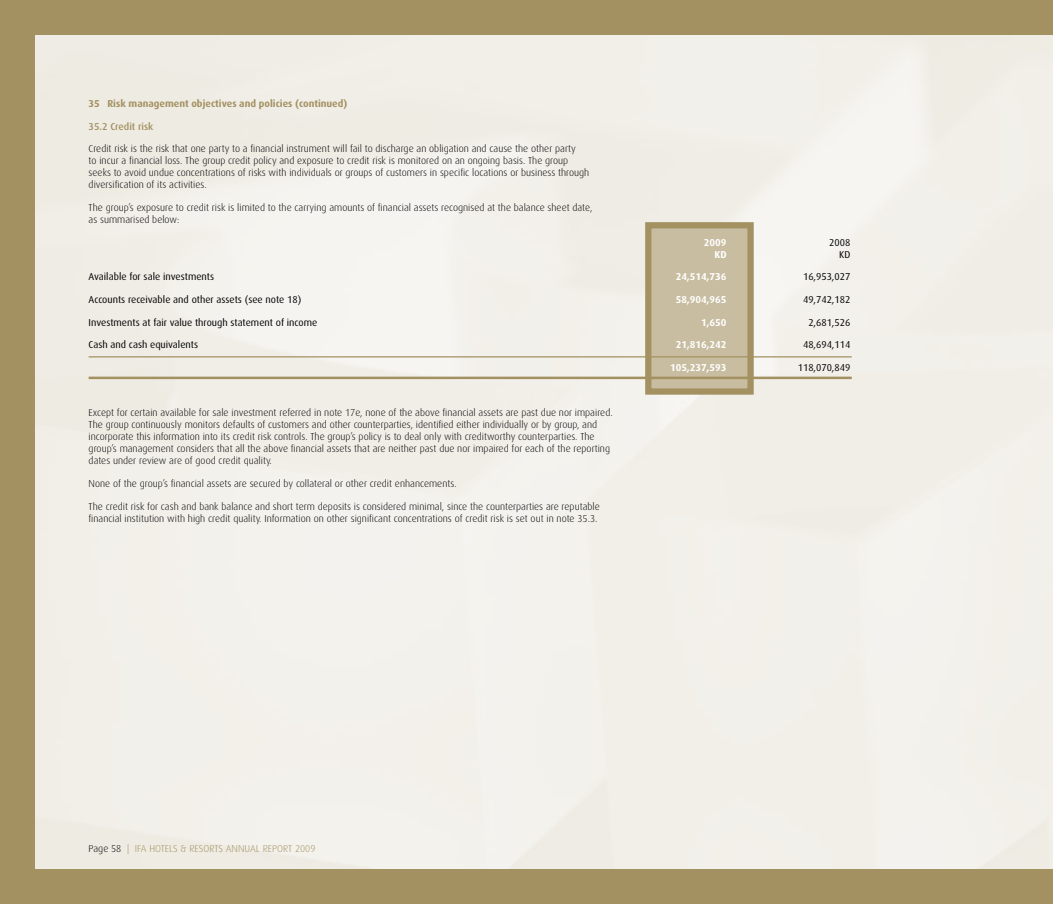
<style>
.page{position:relative;width:1053px;height:904px;background:#fff}
.page>*{position:absolute;margin:0;border:0;box-sizing:border-box;transform-origin:0 0}
.t1{font:300 10px/12px "Dax";color:#000}
.t2{font:10px "Dax";color:#000}
.t3{font:300 10px "Dax";color:#a39161}
.t4{font:700 10px "Dax";color:#fff}
.t5{font:700 10px "Dax";color:#a39161}
.t6{font:500 10px "Dax";color:#a39161}
.s1{color:#000}
</style>
<div class="page">
<div style="left:0;top:0;width:1052px;height:904px;background:#a39161"></div>
<div style="left:35px;top:35px;width:1017px;height:833px;background:#f2f0ea"></div>
<div style="left:645px;top:222px;width:108px;height:172px;background:#c8bda0;border:6px solid #a39161"></div>
<hr style="left:89px;top:356px;width:762px;height:1px;background:#a39161">
<hr style="left:89px;top:376px;width:762px;height:3px;background:#a39161">
<p class="t5" style="left:89px;top:98px;width:260px">35 Risk management objectives and policies (continued)</p>
<p class="t6" style="left:89px;top:121px;width:66px">35.2 Credit risk</p>
<p class="t1" style="left:89px;top:143px;width:502px">Credit risk is the risk that one party to a financial instrument will fail to discharge an obligation and cause the other party<br>to incur a financial loss. The group credit policy and exposure to credit risk is monitored on an ongoing basis. The group seeks to avoid undue concentrations of risks with individuals or groups of customers in specific locations or business through diversification of its activities.</p>
<p class="t1" style="left:89px;top:202px;width:505px">The group’s exposure to credit risk is limited to the carrying amounts of financial assets recognised at the balance sheet date, as summarised below:</p>
<p class="t4" style="left:704px;top:237px;width:24px">2009</p>
<p class="t2" style="left:829px;top:237px;width:23px">2008</p>
<p class="t4" style="left:714px;top:249px;width:14px">KD</p>
<p class="t2" style="left:839px;top:249px;width:13px">KD</p>
<p class="t2" style="left:89px;top:271px;width:127px">Available for sale investments</p>
<p class="t4" style="left:675px;top:271px;width:52px">24,514,736</p>
<p class="t2" style="left:803px;top:271px;width:49px">16,953,027</p>
<p class="t2" style="left:89px;top:294px;width:214px">Accounts receivable and other assets (see note 18)</p>
<p class="t4" style="left:675px;top:294px;width:52px">58,904,965</p>
<p class="t2" style="left:803px;top:294px;width:49px">49,742,182</p>
<p class="t2" style="left:89px;top:317px;width:230px">I nvestments at fair value through statement of income</p>
<p class="t4" style="left:701px;top:316px;width:27px">1,650</p>
<p class="t2" style="left:808px;top:317px;width:43px">2,681,526</p>
<p class="t2" style="left:89px;top:339px;width:111px">Cash and cash equivalents</p>
<p class="t4" style="left:675px;top:339px;width:52px">21,816,242</p>
<p class="t2" style="left:803px;top:339px;width:49px">48,694,114</p>
<p class="t4" style="left:670px;top:362px;width:58px">105,237,593</p>
<p class="t2" style="left:797px;top:362px;width:54px">118,070,849</p>
<p class="t1" style="left:89px;top:407px;width:525px">Except for certain available for sale investment referred in note 17e, none of the above financial assets are past due nor impaired.<br>The group continuously monitors defaults of customers and other counterparties, identified either individually or by group, and incorporate this information into its credit risk controls. The group’s policy is to deal only with creditworthy counterparties. The group’s management considers that all the above financial assets that are neither past due nor impaired for each of the reporting dates under review are of good credit quality.</p>
<p class="t1" style="left:89px;top:477px;width:369px">None of the group’s financial assets are secured by collateral or other credit enhancements.</p>
<p class="t1" style="left:89px;top:500px;width:512px">The credit risk for cash and bank balance and short term deposits is considered minimal, since the counterparties are reputable financial institution with high credit quality. Information on other significant concentrations of credit risk is set out in note 35.3.</p>
<p class="t3" style="left:35px;top:843px;width:228px"><span class="s1">Page 02</span> | IFA HOTELS &amp; RESOR S ANNUAL EPORT 2009</p>
<p class="t3" style="left:89px;top:843px;width:228px"><span class="s1">Page 58</span> | IFA HOTELS &amp; RESORTS ANNUAL REPORT 2009</p>
</div>
